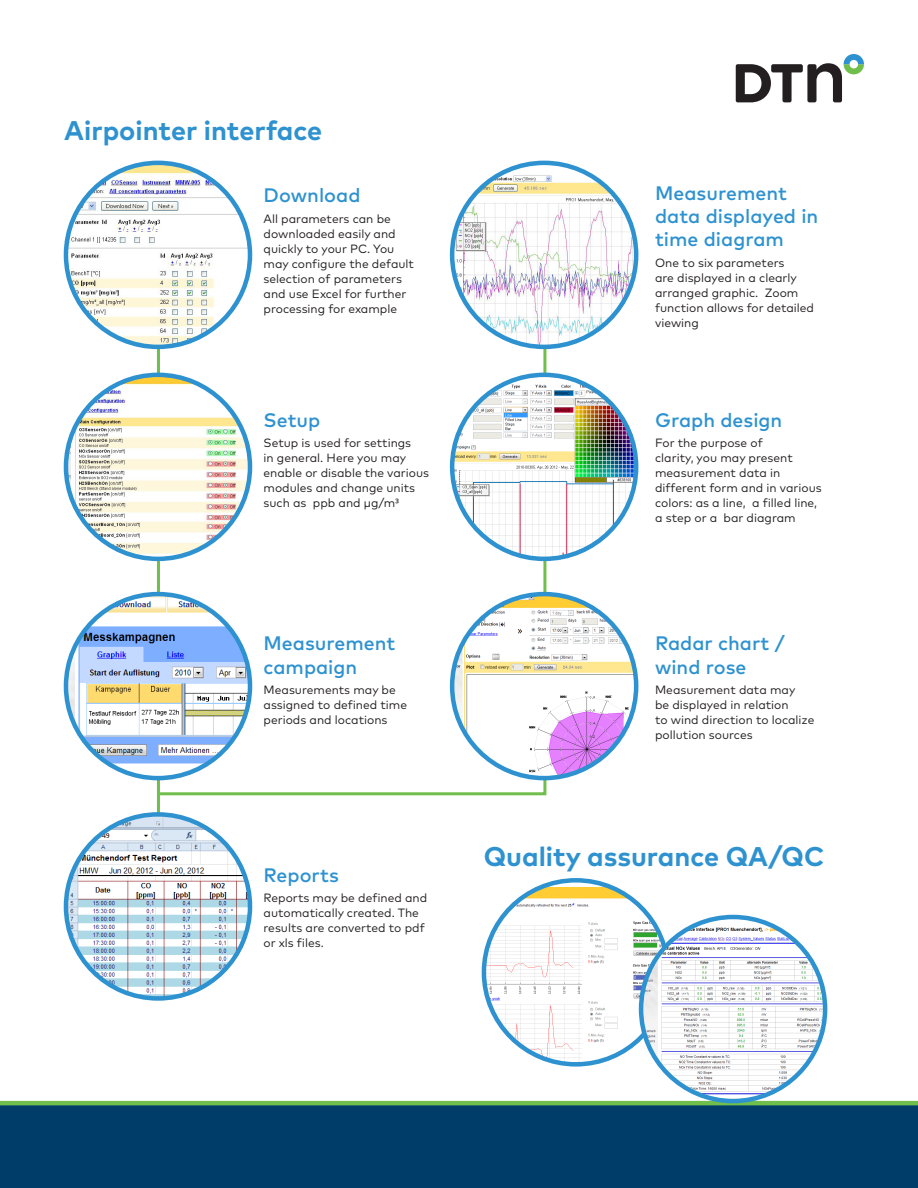
<style>
.page{position:relative;width:918px;height:1188px;background:#fff}
.page>*{position:absolute;margin:0;border:0;box-sizing:border-box;transform-origin:0 0}
.t1{font:700 27px "Mark Pro";color:#2e92d0}
.Subhead{font:500 19.5px/23.4px "Mark Pro";color:#2e92d0}
.Body{font:12px/15px "Mark Pro";color:#231f20}
</style>
<div class="page">
<div style="left:0;top:1105px;width:918px;height:83px;background:#003d69"></div>
<svg style="left:736px;top:54px;width:128px;height:48px"></svg>
<hr style="left:0;top:1101px;width:918px;height:4px;background:#70bf4c">
<hr style="left:157px;top:255px;width:3px;height:671px;background:#70bf4c">
<img style="left:66px;top:163px;width:184px;height:184px;border-radius:92px">
<img style="left:66px;top:375px;width:184px;height:184px;border-radius:92px">
<img style="left:66px;top:594px;width:184px;height:184px;border-radius:92px">
<img style="left:67px;top:814px;width:183px;height:184px">
<div style="left:64px;top:812px;width:188px;height:189px;border:4px solid #2e92d0;border-radius:50%"></div>
<svg style="left:156px;top:228px;width:392px;height:568px"></svg>
<img style="left:452px;top:163px;width:184px;height:184px;border-radius:92px">
<div style="left:450px;top:161px;width:188px;height:188px;border:4px solid #2e92d0;border-radius:50%"></div>
<img style="left:452px;top:375px;width:184px;height:184px;border-radius:92px">
<div style="left:450px;top:373px;width:188px;height:188px;border:4px solid #2e92d0;border-radius:50%"></div>
<img style="left:452px;top:594px;width:184px;height:184px;border-radius:92px">
<div style="left:450px;top:592px;width:188px;height:188px;border:4px solid #2e92d0;border-radius:50%"></div>
<img style="left:484px;top:880px;width:184px;height:184px;border-radius:92px">
<img style="left:641px;top:917px;width:184px;height:184px;border-radius:92px">
<div style="left:639px;top:915px;width:188px;height:188px;border:4px solid #2e92d0;border-radius:50%"></div>
<p class="t1" style="left:64px;top:110px;width:259px">Airpointer interface</p>
<p class="Subhead" style="left:264px;top:182px;width:98px">Download</p>
<p class="Body" style="left:264px;top:210px;width:152px">All parameters can be downloaded easily and quickly to your PC. You may configure the default selection of parameters and use Excel for further processing for example</p>
<p class="Subhead" style="left:264px;top:407px;width:58px">Setup</p>
<p class="Body" style="left:264px;top:435px;width:167px">Setup is used for settings<br>in general. Here you may enable or disable the various modules and change units such as ppb and μg/m³</p>
<p class="Subhead" style="left:264px;top:630px;width:133px">Measurement campaign</p>
<p class="Body" style="left:264px;top:682px;width:145px">Measurements may be assigned to defined time periods and locations</p>
<p class="Subhead" style="left:264px;top:861px;width:77px">Reports</p>
<p class="Body" style="left:264px;top:889px;width:165px">Reports may be defined and automatically created. The results are converted to pdf or xls files.</p>
<p class="Subhead" style="left:655px;top:179px;width:165px">Measurement data displayed in time diagram</p>
<p class="Body" style="left:655px;top:254px;width:161px">One to six parameters<br>are displayed in a clearly arranged graphic. Zoom function allows for detailed viewing</p>
<p class="Subhead" style="left:655px;top:407px;width:129px">Graph design</p>
<p class="Body" style="left:655px;top:435px;width:168px">For the purpose of<br>clarity, you may present measurement data in different form and in various colors: as a line, a filled line, a step or a bar diagram</p>
<p class="Subhead" style="left:655px;top:630px;width:131px">Radar chart / wind rose</p>
<p class="Body" style="left:655px;top:682px;width:142px">Measurement data may be displayed in relation</p>
<p class="Body" style="left:655px;top:712px;width:161px">to wind direction to localize pollution sources</p>
<p class="t1" style="left:484px;top:836px;width:342px">Quality assurance QA/QC</p>
</div>
